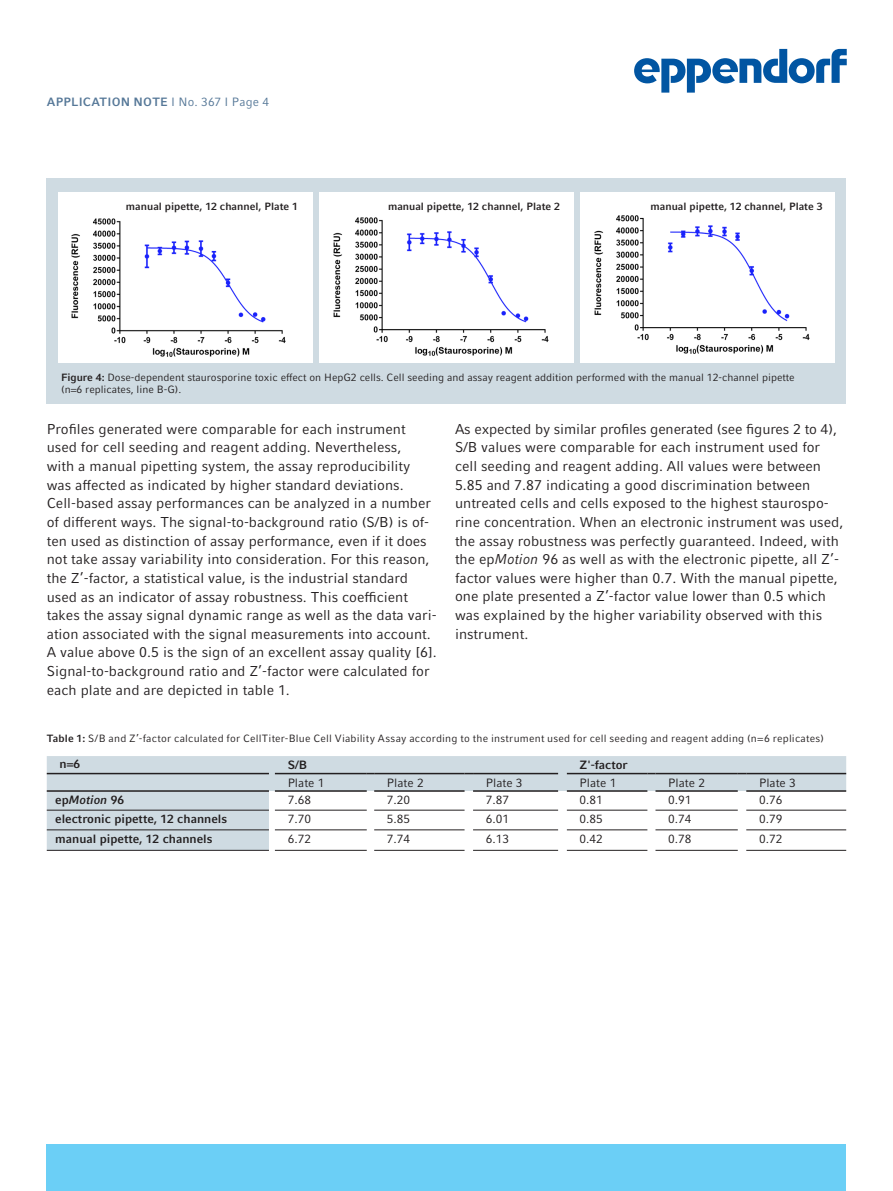
<style>
.page{position:relative;width:893px;height:1191px;background:#fff}
.page>*{position:absolute;margin:0;border:0;box-sizing:border-box;transform-origin:0 0}
.t1{font:14.25px/18.6px "Compatil Factfor Eppendorf";color:#231f20}
.t2{font:12px "Compatil Factfor Eppendorf";color:#231f20}
.t3{font:700 12px "Compatil Factfor Eppendorf";color:#231f20}
.t4{font:700 12px "Compatil Factfor Eppendorf";letter-spacing:.015em;color:#567898}
.t5{font:italic 700 12px "Compatil Factfor Eppendorf";color:#231f20}
.t6{font:10.5px/12px "Compatil Factfor Eppendorf";color:#231f20}
.t7{font:10.5px "Compatil Factfor Eppendorf";letter-spacing:.02em;color:#231f20}
.t8{font:700 10.5px "Compatil Factfor Eppendorf";color:#231f20}
.s1{font-weight:400}
.s2{font-weight:700}
.s3{font-style:italic}
.s4{font-style:normal}
</style>
<div class="page">
<div style="left:47px;top:1144px;width:799px;height:47px;background:#6bcff6"></div>
<svg style="left:634px;top:49px;width:213px;height:44px"></svg>
<svg style="left:47px;top:756px;width:799px;height:94px;fill:#cfdbe2"></svg>
<hr style="left:47px;top:809px;width:222px;height:1px;background:#231f20">
<hr style="left:275px;top:809px;width:92px;height:1px;background:#231f20">
<hr style="left:374px;top:809px;width:91px;height:1px;background:#231f20">
<hr style="left:473px;top:809px;width:85px;height:1px;background:#231f20">
<hr style="left:567px;top:809px;width:80px;height:1px;background:#231f20">
<hr style="left:655px;top:809px;width:83px;height:1px;background:#231f20">
<hr style="left:746px;top:809px;width:100px;height:1px;background:#231f20">
<hr style="left:47px;top:829px;width:222px;height:1px;background:#231f20">
<hr style="left:275px;top:829px;width:92px;height:1px;background:#231f20">
<hr style="left:374px;top:829px;width:91px;height:1px;background:#231f20">
<hr style="left:473px;top:829px;width:85px;height:1px;background:#231f20">
<hr style="left:567px;top:829px;width:80px;height:1px;background:#231f20">
<hr style="left:655px;top:829px;width:83px;height:1px;background:#231f20">
<hr style="left:746px;top:829px;width:100px;height:1px;background:#231f20">
<hr style="left:47px;top:850px;width:222px;height:1px;background:#231f20">
<hr style="left:275px;top:850px;width:92px;height:1px;background:#231f20">
<hr style="left:374px;top:850px;width:91px;height:1px;background:#231f20">
<hr style="left:473px;top:850px;width:85px;height:1px;background:#231f20">
<hr style="left:567px;top:850px;width:80px;height:1px;background:#231f20">
<hr style="left:655px;top:850px;width:83px;height:1px;background:#231f20">
<hr style="left:746px;top:850px;width:100px;height:1px;background:#231f20">
<hr style="left:47px;top:773px;width:222px;height:1px;background:#231f20">
<hr style="left:47px;top:790px;width:222px;height:1px;background:#231f20">
<hr style="left:275px;top:773px;width:92px;height:1px;background:#231f20">
<hr style="left:374px;top:773px;width:91px;height:1px;background:#231f20">
<hr style="left:473px;top:773px;width:85px;height:1px;background:#231f20">
<hr style="left:567px;top:773px;width:80px;height:1px;background:#231f20">
<hr style="left:655px;top:773px;width:83px;height:1px;background:#231f20">
<hr style="left:746px;top:773px;width:100px;height:1px;background:#231f20">
<hr style="left:275px;top:790px;width:92px;height:1px;background:#231f20">
<hr style="left:374px;top:790px;width:91px;height:1px;background:#231f20">
<hr style="left:473px;top:790px;width:85px;height:1px;background:#231f20">
<hr style="left:567px;top:790px;width:80px;height:1px;background:#231f20">
<hr style="left:655px;top:790px;width:83px;height:1px;background:#231f20">
<hr style="left:746px;top:790px;width:100px;height:1px;background:#231f20">
<div style="left:47px;top:179px;width:799px;height:225px;background:#cfdbe2"></div>
<div style="left:58px;top:192px;width:254px;height:171px;background:#fff"></div>
<img style="left:71px;top:218px;width:215px;height:139px">
<div style="left:319px;top:192px;width:255px;height:171px;background:#fff"></div>
<img style="left:333px;top:217px;width:216px;height:139px">
<div style="left:580px;top:192px;width:254px;height:171px;background:#fff"></div>
<img style="left:594px;top:215px;width:216px;height:139px">
<p class="t4" style="left:47px;top:95px;width:224px">APPLICATION NOTE <span class="s1">I No. 367 I Page 4</span></p>
<p class="t8" style="left:126px;top:200px;width:174px">manual pipette, 12 channel, Plate 1</p>
<p class="t8" style="left:388px;top:200px;width:174px">manual pipette, 12 channel, Plate 2</p>
<p class="t8" style="left:651px;top:200px;width:174px">manual pipette, 12 channel, Plate 3</p>
<p class="t6" style="left:61px;top:371px;width:735px"><span class="s2">Figure 4:</span> Dose-dependent staurosporine toxic effect on HepG2 cells. Cell seeding and assay reagent addition performed with the manual 12-channel pipette (n=6 replicates, line B-G).</p>
<p class="t1" style="left:47px;top:419px;width:392px">Profiles generated were comparable for each instrument used for cell seeding and reagent adding. Nevertheless,<br>with a manual pipetting system, the assay reproducibility was affected as indicated by higher standard deviations.<br>Cell-based assay performances can be analyzed in a number of different ways. The signal-to-background ratio (S/B) is of&shy;ten used as distinction of assay performance, even if it does not take assay variability into consideration. For this reason, the Z’-factor, a statistical value, is the industrial standard used as an indicator of assay robustness. This coefficient takes the assay signal dynamic range as well as the data vari&shy;ation associated with the signal measurements into account.<br>A value above 0.5 is the sign of an excellent assay quality [6].<br>Signal-to-background ratio and Z’-factor were calculated for each plate and are depicted in table 1.</p>
<p class="t1" style="left:455px;top:419px;width:390px">As expected by similar profiles generated (see figures 2 to 4), S/B values were comparable for each instrument used for cell seeding and reagent adding. All values were between 5.85 and 7.87 indicating a good discrimination between untreated cells and cells exposed to the highest staurospo&shy;rine concentration. When an electronic instrument was used, the assay robustness was perfectly guaranteed. Indeed, with the ep<span class="s3">Motion</span> 96 as well as with the electronic pipette, all Z’- factor values were higher than 0.7. With the manual pipette, one plate presented a Z’-factor value lower than 0.5 which was explained by the higher variability observed with this instrument.</p>
<p class="t7" style="left:47px;top:732px;width:779px"><span class="s2">Table 1:</span> S/B and Z’-factor calculated for CellTiter-Blue Cell Viability Assay according to the instrument used for cell seeding and reagent adding (n=6 replicates)</p>
<p class="t3" style="left:60px;top:756px;width:22px">n=6</p>
<p class="t3" style="left:288px;top:758px;width:21px">S/B</p>
<p class="t3" style="left:580px;top:758px;width:50px">Z'-factor</p>
<p class="t2" style="left:288px;top:775px;width:38px">Plate 1</p>
<p class="t2" style="left:387px;top:775px;width:38px">Plate 2</p>
<p class="t2" style="left:486px;top:775px;width:38px">Plate 3</p>
<p class="t2" style="left:580px;top:775px;width:38px">Plate 1</p>
<p class="t2" style="left:668px;top:775px;width:38px">Plate 2</p>
<p class="t2" style="left:759px;top:775px;width:38px">Plate 3</p>
<p class="t5" style="left:55px;top:793px;width:70px"><span class="s4">ep</span>Motion <span class="s4">96</span></p>
<p class="t2" style="left:288px;top:793px;width:25px">7.68</p>
<p class="t2" style="left:387px;top:793px;width:25px">7.20</p>
<p class="t2" style="left:486px;top:793px;width:25px">7.87</p>
<p class="t2" style="left:580px;top:793px;width:25px">0.81</p>
<p class="t2" style="left:668px;top:793px;width:25px">0.91</p>
<p class="t2" style="left:759px;top:793px;width:25px">0.76</p>
<p class="t3" style="left:55px;top:812px;width:173px">electronic pipette, 12 channels</p>
<p class="t2" style="left:288px;top:812px;width:25px">7.70</p>
<p class="t2" style="left:387px;top:812px;width:25px">5.85</p>
<p class="t2" style="left:486px;top:812px;width:25px">6.01</p>
<p class="t2" style="left:580px;top:812px;width:25px">0.85</p>
<p class="t2" style="left:668px;top:812px;width:25px">0.74</p>
<p class="t2" style="left:759px;top:812px;width:25px">0.79</p>
<p class="t3" style="left:55px;top:831px;width:159px">manual pipette, 12 channels</p>
<p class="t2" style="left:288px;top:832px;width:25px">6.72</p>
<p class="t2" style="left:387px;top:832px;width:25px">7.74</p>
<p class="t2" style="left:486px;top:832px;width:25px">6.13</p>
<p class="t2" style="left:580px;top:832px;width:25px">0.42</p>
<p class="t2" style="left:668px;top:832px;width:25px">0.78</p>
<p class="t2" style="left:759px;top:832px;width:25px">0.72</p>
</div>
